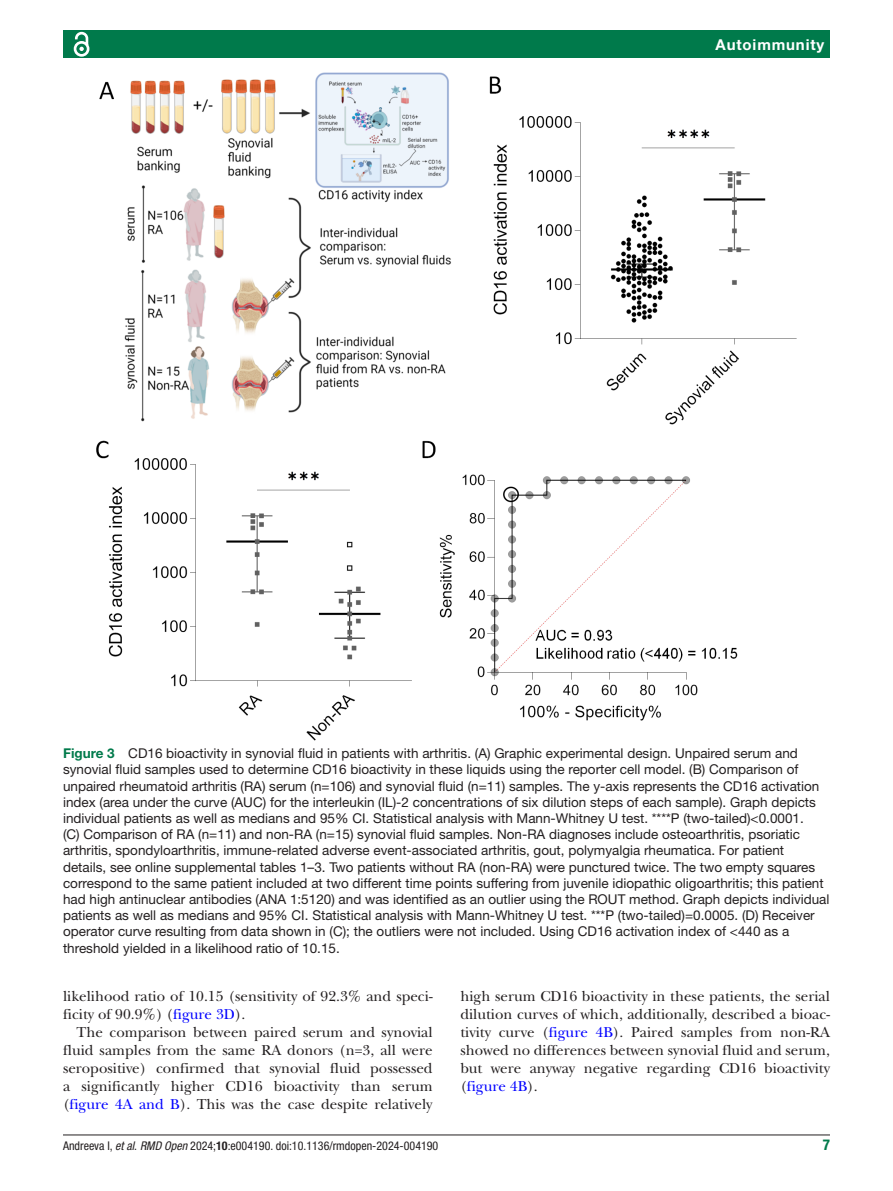
<style>
.page{position:relative;width:893px;height:1191px;background:#fff}
.page>*{position:absolute;margin:0;border:0;box-sizing:border-box;transform-origin:0 0}
.t1{font:15px/18px "New Baskerville";color:#231f20;text-align:justify}
.t2{font:700 15px "Helvetica Neue LT Std";letter-spacing:.055em;color:#fff}
.t3{font:700 condensed 15px "Helvetica Neue LT Std";color:#007a4b}
.t4{font:13.5px/16.2px "Helvetica Neue LT Std";color:#231f20}
.t5{font:condensed 12px "Helvetica Neue LT Std";color:#231f20}
.s1{font-weight:700;color:#007a4b}
.s2{color:#00f}
.s3{font-style:italic}
.s4{font-weight:700}
</style>
<div class="page">
<hr style="left:63px;top:1134px;width:767px;height:1px;background:#231f20">
<div style="left:63px;top:31px;width:767px;height:27px;background:#007a4b"></div>
<svg style="left:73px;top:31px;width:17px;height:26px"></svg>
<img style="left:96px;top:73px;width:701px;height:667px">
<p class="t2" style="left:716px;top:35px;width:110px">Autoimmunity</p>
<p class="t4" style="left:63px;top:745px;width:768px"><span class="s1">Figure 3</span> CD16 bioactivity in synovial fluid in patients with arthritis. (A) Graphic experimental design. Unpaired serum and synovial fluid samples used to determine CD16 bioactivity in these liquids using the reporter cell model. (B) Comparison of unpaired rheumatoid arthritis (RA) serum (n=106) and synovial fluid (n=11) samples. The y-axis represents the CD16 activation index (area under the curve (AUC) for the interleukin (IL)-2 concentrations of six dilution steps of each sample). Graph depicts individual patients as well as medians and 95% CI. Statistical analysis with Mann-Whitney U test. ****P (two-tailed)&lt;0.0001.<br>(C) Comparison of RA (n=11) and non-RA (n=15) synovial fluid samples. Non-RA diagnoses include osteoarthritis, psoriatic arthritis, spondyloarthritis, immune-related adverse event-associated arthritis, gout, polymyalgia rheumatica. For patient details, see online supplemental tables 1–3. Two patients without RA (non-RA) were punctured twice. The two empty squares correspond to the same patient included at two different time points suffering from juvenile idiopathic oligoarthritis; this patient had high antinuclear antibodies (ANA 1:5120) and was identified as an outlier using the ROUT method. Graph depicts individual patients as well as medians and 95% CI. Statistical analysis with Mann-Whitney U test. ***P (two-tailed)=0.0005. (D) Receiver operator curve resulting from data shown in (C); the outliers were not included. Using CD16 activation index of &lt;440 as a threshold yielded in a likelihood ratio of 10.15.</p>
<p class="t1" style="left:63px;top:987px;width:371px">likelihood ratio of 10.15 (sensitivity of 92.3% and speci&shy;ficity of 90.9%) (<span class="s2">figure 3D</span>).</p>
<p class="t1" style="left:63px;top:1023px;width:371px;text-indent:14px">The comparison between paired serum and synovial fluid samples from the same RA donors (n=3, all were seropositive) confirmed that synovial fluid possessed a significantly higher CD16 bioactivity than serum (<span class="s2">figure 4A and B</span>). This was the case despite relatively</p>
<p class="t1" style="left:460px;top:987px;width:371px">high serum CD16 bioactivity in these patients, the serial dilution curves of which, additionally, described a bioac&shy;tivity curve (<span class="s2">figure 4B</span>). Paired samples from non-RA showed no differences between synovial fluid and serum, but were anyway negative regarding CD16 bioactivity (<span class="s2">figure 4B</span>).</p>
<p class="t5" style="left:63px;top:1138px;width:377px">Andreeva I, <span class="s3">et al</span>. <span class="s3">RMD Open</span> 2024;<span class="s4">10</span>:e004190. doi:10.1136/rmdopen-2024-004190</p>
<p class="t3" style="left:823px;top:1135px;width:9px">7</p>
</div>
